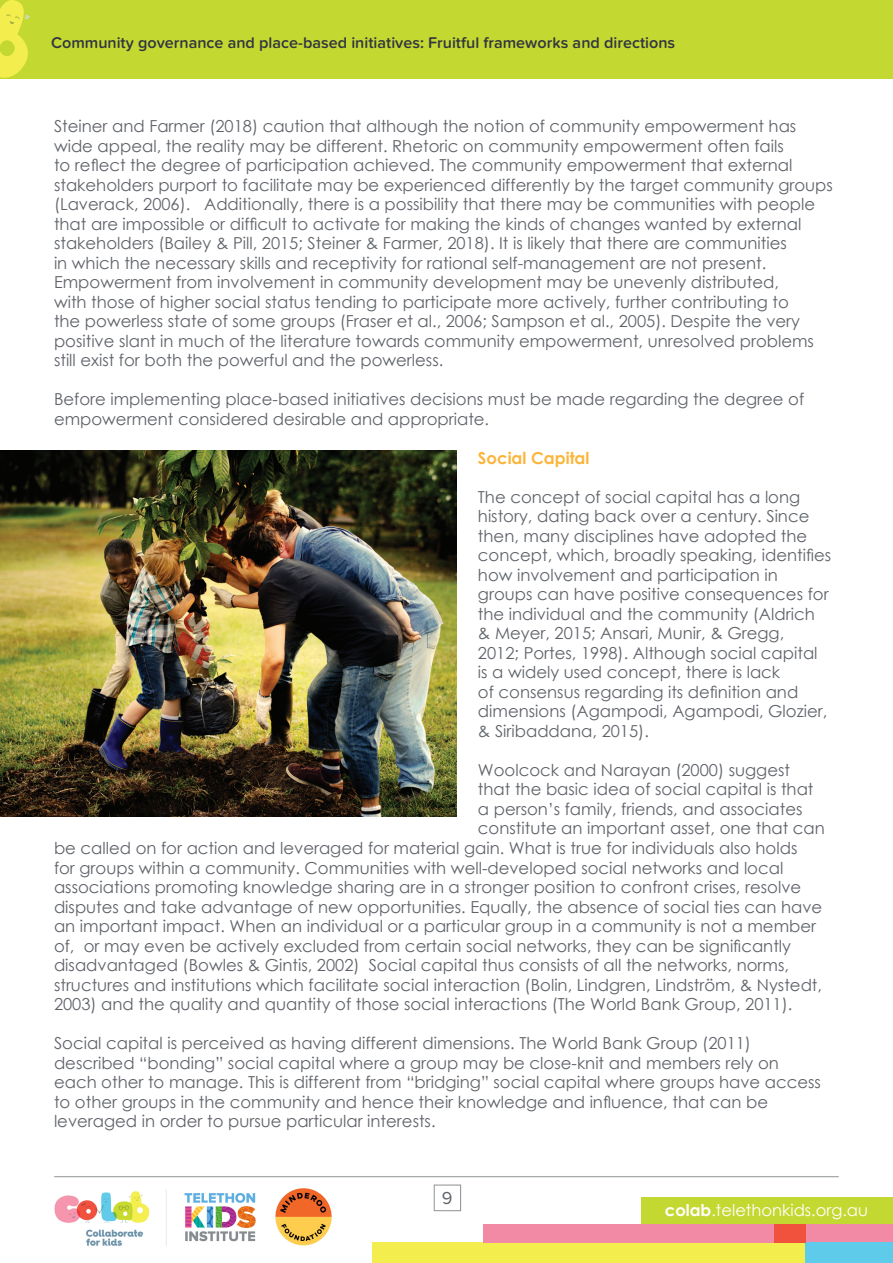
<style>
.page{position:relative;width:893px;height:1263px;background:#fff}
.page>*{position:absolute;margin:0;border:0;box-sizing:border-box;transform-origin:0 0}
.t1{font:18px "Proxima Nova Soft";color:#5f6369}
.t2{font:16.5px/19.5px "Century Gothic";color:#5f6369}
.t3{font:700 16.5px "Century Gothic";color:#fcb53b}
.t4{font:16.35px "Century Gothic";color:#fff}
.t5{font:600 16.2px "Proxima Nova Soft";color:#323640}
.s1{font-weight:700}
</style>
<div class="page">
<div style="left:0;top:0;width:893px;height:78px;background:#c4d832"></div>
<div style="left:372px;top:1243px;width:521px;height:20px;background:#f3ed4e"></div>
<div style="left:483px;top:1224px;width:410px;height:19px;background:#f38aa5"></div>
<div style="left:806px;top:1243px;width:87px;height:20px;background:#5dcbe9"></div>
<div style="left:774px;top:1224px;width:32px;height:19px;background:#f0523e"></div>
<svg style="left:0;top:0;width:31px;height:79px"></svg>
<hr style="left:55px;top:1176px;width:783px;height:1px;background:#a8abac">
<div style="left:434px;top:1184px;width:27px;height:27px;border:1px solid #fff"></div>
<div style="left:642px;top:1197px;width:251px;height:27px;background:#c4d832"></div>
<img style="left:0;top:451px;width:457px;height:365px">
<img style="left:54px;top:1188px;width:277px;height:58px">
<p class="t5" style="left:51px;top:33px;width:626px">Community governance and place-based initiatives: Fruitful frameworks and directions</p>
<p class="t2" style="left:54px;top:116px;width:780px">Steiner and Farmer (2018) caution that although the notion of community empowerment has wide appeal, the reality may be different. Rhetoric on community empowerment often fails<br>to reflect the degree of participation achieved. The community empowerment that external stakeholders purport to facilitate may be experienced differently by the target community groups (Laverack, 2006). Additionally, there is a possibility that there may be communities with people that are impossible or difficult to activate for making the kinds of changes wanted by external stakeholders (Bailey &amp; Pill, 2015; Steiner &amp; Farmer, 2018). It is likely that there are communities<br>in which the necessary skills and receptivity for rational self-management are not present.<br>Empowerment from involvement in community development may be unevenly distributed,<br>with those of higher social status tending to participate more actively, further contributing to<br>the powerless state of some groups (Fraser et al., 2006; Sampson et al., 2005). Despite the very positive slant in much of the literature towards community empowerment, unresolved problems still exist for both the powerful and the powerless.</p>
<p class="t2" style="left:54px;top:389px;width:752px">Before implementing place-based initiatives decisions must be made regarding the degree of empowerment considered desirable and appropriate.</p>
<p class="t3" style="left:478px;top:445px;width:113px">Social Capital</p>
<p class="t2" style="left:478px;top:487px;width:355px">The concept of social capital has a long history, dating back over a century. Since then, many disciplines have adopted the concept, which, broadly speaking, identifies how involvement and participation in groups can have positive consequences for the individual and the community (Aldrich &amp; Meyer, 2015; Ansari, Munir, &amp; Gregg,<br>2012; Portes, 1998). Although social capital is a widely used concept, there is lack<br>of consensus regarding its definition and dimensions (Agampodi, Agampodi, Glozier, &amp; Siribaddana, 2015).</p>
<p class="t2" style="left:478px;top:760px;width:314px">Woolcock and Narayan (2000) suggest</p>
<p class="t2" style="left:478px;top:779px;width:337px">that the basic idea of social capital is that</p>
<p class="t2" style="left:478px;top:799px;width:326px">a person’s family, friends, and associates</p>
<p class="t2" style="left:478px;top:818px;width:348px">constitute an important asset, one that can</p>
<p class="t2" style="left:54px;top:838px;width:745px">be called on for action and leveraged for material gain. What is true for individuals also holds</p>
<p class="t2" style="left:54px;top:857px;width:731px">for groups within a community. Communities with well-developed social networks and local</p>
<p class="t2" style="left:54px;top:877px;width:749px">associations promoting knowledge sharing are in a stronger position to confront crises, resolve</p>
<p class="t2" style="left:54px;top:896px;width:770px">disputes and take advantage of new opportunities. Equally, the absence of social ties can have</p>
<p class="t2" style="left:54px;top:916px;width:764px">an important impact. When an individual or a particular group in a community is not a member</p>
<p class="t2" style="left:54px;top:935px;width:739px">of, or may even be actively excluded from certain social networks, they can be significantly</p>
<p class="t2" style="left:54px;top:955px;width:736px">disadvantaged (Bowles &amp; Gintis, 2002) Social capital thus consists of all the networks, norms,</p>
<p class="t2" style="left:54px;top:974px;width:770px">structures and institutions which facilitate social interaction (Bolin, Lindgren, Lindström, &amp; Nystedt,</p>
<p class="t2" style="left:54px;top:994px;width:740px">2003) and the quality and quantity of those social interactions (The World Bank Group, 2011).</p>
<p class="t2" style="left:54px;top:1033px;width:768px">Social capital is perceived as having different dimensions. The World Bank Group (2011) described “bonding” social capital where a group may be close-knit and members rely on each other to manage. This is different from “bridging” social capital where groups have access to other groups in the community and hence their knowledge and influence, that can be leveraged in order to pursue particular interests.</p>
<p class="t1" style="left:442px;top:1187px;width:12px">9</p>
<p class="t4" style="left:665px;top:1199px;width:205px"><span class="s1">colab</span>.telethonkids.org.au</p>
</div>
